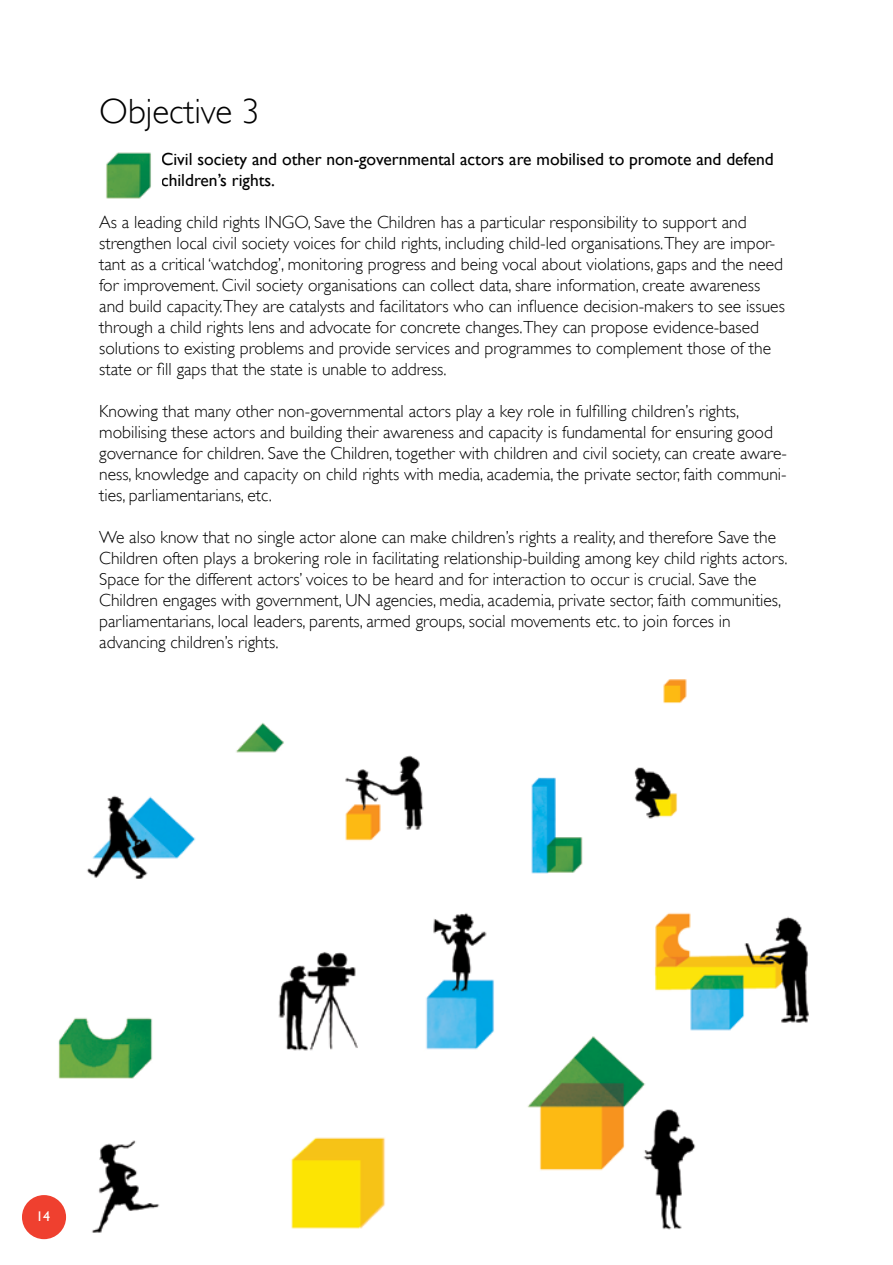
<style>
.page{position:relative;width:893px;height:1265px;background:#fff}
.page>*{position:absolute;margin:0;border:0;box-sizing:border-box;transform-origin:0 0}
.t1{font:300 35px "Gill Sans";color:#000}
.t2{font:300 17.5px/21px "Gill Sans";color:#000}
.t3{font:17.5px/21px "Gill Sans";color:#000}
.t4{font:14px "Gill Sans";color:#fff}
</style>
<div class="page">
<img style="left:56px;top:722px;width:753px;height:514px">
<img style="left:81px;top:1124px;width:86px;height:112px">
<img style="left:106px;top:152px;width:45px;height:47px">
<div style="left:23px;top:1196px;width:42px;height:42px;background:#ef402f;border-radius:50%"></div>
<div style="left:22px;top:1195px;width:44px;height:44px;border:2px solid #ef402f;border-radius:50%"></div>
<img style="left:663px;top:679px;width:24px;height:25px">
<h1 class="t1" style="left:99px;top:92px;width:162px">Objective 3</h1>
<p class="t3" style="left:161px;top:149px;width:614px">Civil society and other non-governmental actors are mobilised to promote and defend children’s rights.</p>
<p class="t2" style="left:99px;top:212px;width:687px">As a leading child rights IN GO, Save the Children has a particular responsibility to support and strengthen local civil society voices for child rights, including child-led organisations.They are impor&shy;tant as a critical ‘watchdog’, monitoring progress and being vocal about violations, gaps and the need for improvement. Civil society organisations can collect data, share information, create awareness and build capacity.They are catalysts and facilitators who can influence decision-makers to see issues through a child rights lens and advocate for concrete changes.They can propose evidence-based solutions to existing problems and provide services and programmes to complement those of the state or fill gaps that the state is unable to address.</p>
<p class="t2" style="left:99px;top:401px;width:689px">Knowing that many other non-governmental actors play a key role in fulfilling children’s rights, mobilising these actors and building their awareness and capacity is fundamental for ensuring good governance for children. Save the Children, together with children and civil society, can create aware&shy;ness, knowledge and capacity on child rights with media, academia, the private sector, faith communi&shy;ties, parliamentarians, etc.</p>
<p class="t2" style="left:99px;top:527px;width:690px">We also know that no single actor alone can make children’s rights a reality, and therefore Save the Children often plays a brokering role in facilitating relationship-building among key child rights actors.<br>Space for the different actors’ voices to be heard and for interaction to occur is crucial. Save the Children engages with government, UN agencies, media, academia, private sector, faith communities, parliamentarians, local leaders, parents, armed groups, social movements etc. to join forces in advancing children’s rights.</p>
<p class="t4" style="left:36px;top:1208px;width:15px">14</p>
<p class="t4" style="left:40px;top:1208px;width:14px">14</p>
</div>
